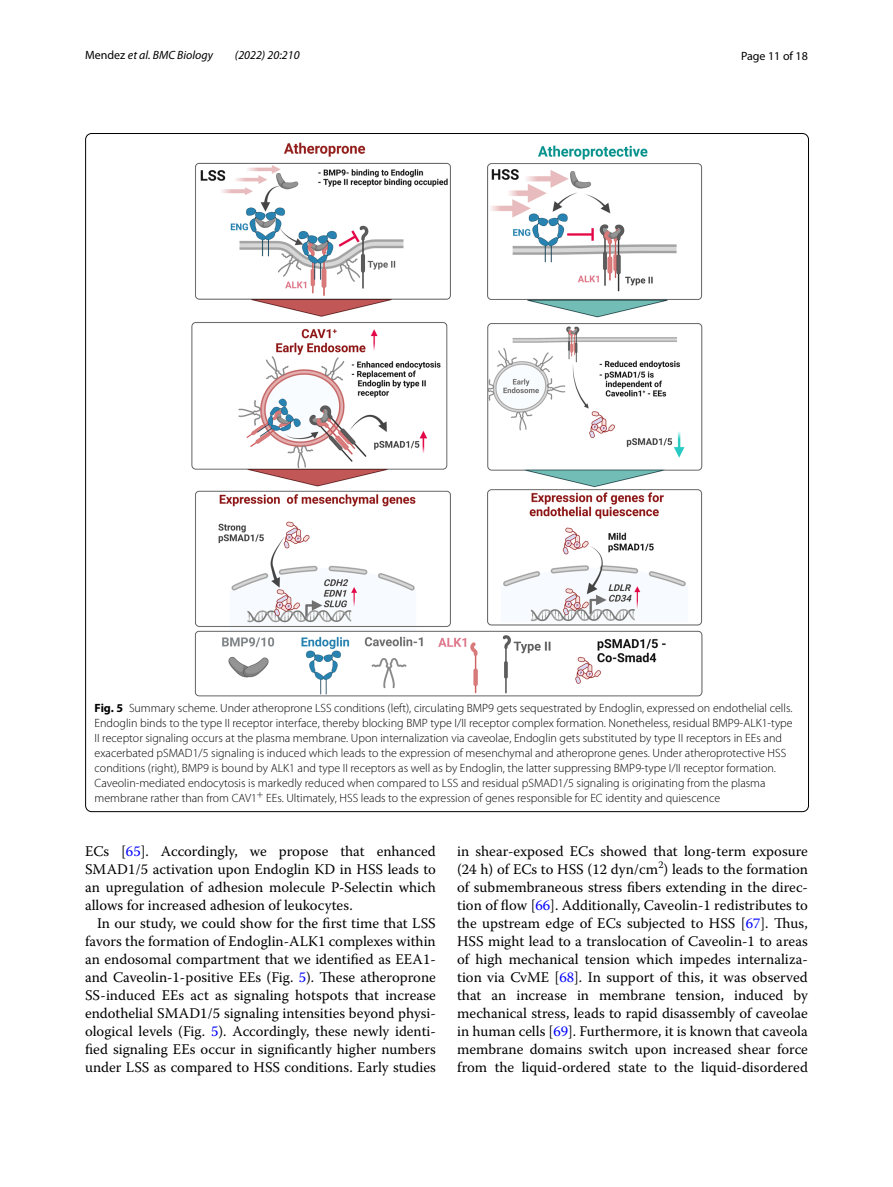
<style>
.page{position:relative;width:893px;height:1187px;background:#fff}
.page>*{position:absolute;margin:0;border:0;box-sizing:border-box;transform-origin:0 0}
.t1{font:14.7px/18px "Warnock Pro";color:#000;text-align:justify}
.t2{font:300 12px/15px "Myriad Pro";color:#000}
.t3{font:italic 12px "Myriad Pro";color:#000}
.t4{font:12px "Myriad Pro";color:#000}
.s1{font-style:normal}
.s2{font-weight:700}
.s3{color:#00f}
</style>
<div class="page">
<img style="left:192px;top:142px;width:510px;height:554px">
<p class="t3" style="left:85px;top:48px;width:130px"><span class="s1">Mendez</span> et al. BMC Biology</p>
<p class="t3" style="left:235px;top:48px;width:66px">(2022) 20:210</p>
<p class="t4" style="left:741px;top:48px;width:68px">Page 11 of 18</p>
<p class="t2" style="left:95px;top:700px;width:700px"><span class="s2">Fig. 5</span> Summary scheme. Under atheroprone LSS conditions (left), circulating BMP9 gets sequestrated by Endoglin, expressed on endothelial cells.<br>Endoglin binds to the type II receptor interface, thereby blocking BMP type I/II receptor complex formation. Nonetheless, residual BMP9-ALK1-type II receptor signaling occurs at the plasma membrane. Upon internalization via caveolae, Endoglin gets substituted by type II receptors in EEs and exacerbated pSMAD1/5 signaling is induced which leads to the expression of mesenchymal and atheroprone genes. Under atheroprotective HSS conditions (right), BMP9 is bound by ALK1 and type II receptors as well as by Endoglin, the latter suppressing BMP9-type I/II receptor formation.<br>Caveolin-mediated endocytosis is markedly reduced when compared to LSS and residual pSMAD1/5 signaling is originating from the plasma membrane rather than from CAV1<sup>+</sup> EEs. Ultimately, HSS leads to the expression of genes responsible for EC identity and quiescence</p>
<p class="t1" style="left:85px;top:841px;width:352px">ECs [<span class="s3">65</span>]. Accordingly, we propose that enhanced SMAD1/5 activation upon Endoglin KD in HSS leads to an upregulation of adhesion molecule P-Selectin which allows for increased adhesion of leukocytes.</p>
<p class="t1" style="left:85px;top:913px;width:352px;text-indent:12px">In our study, we could show for the first time that LSS favors the formation of Endoglin-ALK1 complexes within an endosomal compartment that we identified as EEA1- and Caveolin-1-positive EEs (Fig. <span class="s3">5</span>). These atheroprone SS-induced EEs act as signaling hotspots that increase endothelial SMAD1/5 signaling intensities beyond physi&shy;ological levels (Fig. <span class="s3">5</span>). Accordingly, these newly identi&shy;fied signaling EEs occur in significantly higher numbers under LSS as compared to HSS conditions. Early studies</p>
<p class="t1" style="left:457px;top:841px;width:352px">in shear-exposed ECs showed that long-term exposure (24 h) of ECs to HSS (12 dyn/cm<sup>2</sup>) leads to the formation of submembraneous stress fibers extending in the direc&shy;tion of flow [<span class="s3">66</span>]. Additionally, Caveolin-1 redistributes to the upstream edge of ECs subjected to HSS [<span class="s3">67</span>]. Thus, HSS might lead to a translocation of Caveolin-1 to areas of high mechanical tension which impedes internaliza&shy;tion via CvME [<span class="s3">68</span>]. In support of this, it was observed that an increase in membrane tension, induced by mechanical stress, leads to rapid disassembly of caveolae in human cells [<span class="s3">69</span>]. Furthermore, it is known that caveola membrane domains switch upon increased shear force from the liquid-ordered state to the liquid-disordered</p>
</div>
